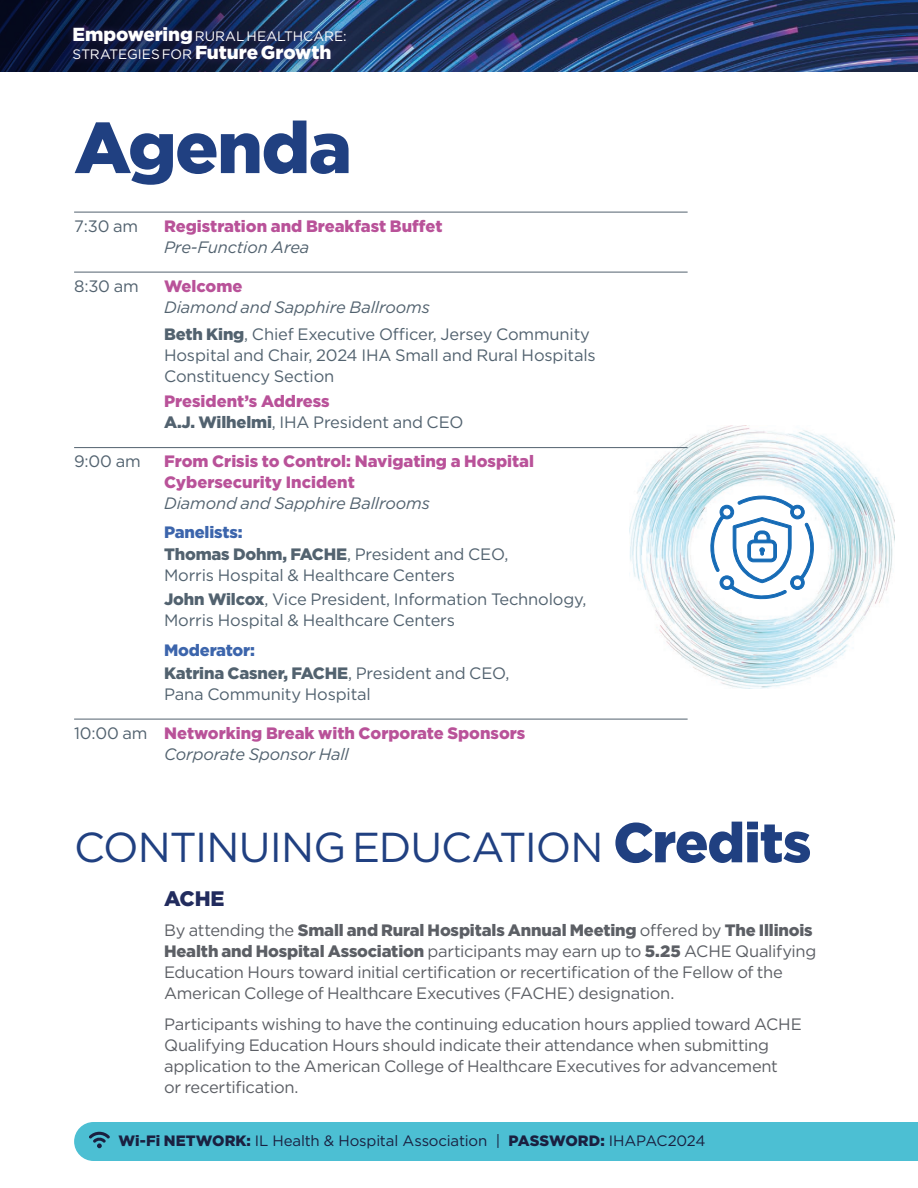
<style>
.page{position:relative;width:918px;height:1188px;background:#fff}
.page>*{position:absolute;margin:0;border:0;box-sizing:border-box;transform-origin:0 0}
.t1{font:900 72px "Gotham";letter-spacing:-.02em;color:#204081}
.t2{font:41.85px "Gotham";letter-spacing:-.02em;color:#204081}
.t3{font:900 21px "Gotham";color:#222c5e}
.t4{font:16.5px/21px "Gotham";letter-spacing:-.02em;color:#5c5f65}
.t5{font:16.5px/21px "Gotham";letter-spacing:-.01em;color:#52626f}
.t6{font:900 16.5px/21px "Gotham";color:#b95299}
.t7{font:900 16.5px/22.5px "Gotham";letter-spacing:-.01em;color:#52626f}
.t8{font:italic 16.5px "Gotham";letter-spacing:-.01em;color:#52626f}
.t9{font:15px "Gotham";letter-spacing:-.01em;color:#1a2040}
.t10{font:13.65px/18px "Gotham";color:#fff}
.s1{font-weight:900;font-size:18.9px}
.s2{font-style:italic}
.s3{font-weight:900}
.s4{font-weight:900;color:#b95299}
.s5{font-weight:900;color:#3c65ac}
.s6{color:#3c65ac}
.s7{font-weight:400}
.s8{font-weight:400;color:#52626f}
.s9{font-weight:400;font-style:italic;color:#52626f}
.s10{font-weight:900;font-size:55.8px}
</style>
<div class="page">
<img style="left:630px;top:425px;width:265px;height:263px">
<hr style="left:74px;top:212px;width:614px;height:1px;background:#52626f">
<hr style="left:74px;top:272px;width:614px;height:1px;background:#52626f">
<hr style="left:74px;top:447px;width:614px;height:1px;background:#52626f">
<hr style="left:74px;top:719px;width:614px;height:1px;background:#52626f">
<svg style="left:710px;top:496px;width:104px;height:103px"></svg>
<img style="left:0;top:0;width:918px;height:72px">
<div style="left:65px;top:19px;width:288px;height:48px;background:#322760;opacity:.6"></div>
<div style="left:74px;top:1122px;width:844px;height:39px;background:#4cbfd3"></div>
<p class="t10" style="left:73px;top:27px;width:275px"><span class="s1">Empowering</span> RURAL HEALTHCARE:<br>STRATEGIES FOR <span class="s1">Future Growth</span></p>
<h1 class="t1" style="left:74px;top:98px;width:279px">Agenda</h1>
<p class="t5" style="left:74px;top:215px;width:66px">7:30 am</p>
<p class="t6" style="left:164px;top:215px;width:280px">Registration and Breakfast Buffet</p>
<p class="t8" style="left:164px;top:236px;width:147px">Pre-Function Area</p>
<p class="t5" style="left:74px;top:275px;width:66px">8:30 am</p>
<p class="t6" style="left:164px;top:275px;width:80px">Welcome</p>
<p class="t5" style="left:164px;top:293px;width:427px;line-height:27px"><span class="s2">Diamond and Sapphire Ballrooms<br></span><span class="s3">Beth King</span>, Chief Executive Officer, Jersey Community</p>
<p class="t5" style="left:164px;top:344px;width:433px">Hospital and Chair, 2024 IHA Small and Rural Hospitals<br>Constituency Section</p>
<p class="t5" style="left:164px;top:391px;width:301px"><span class="s4">President’s Address<br></span><span class="s3">A.J. Wilhelmi</span>, IHA President and CEO</p>
<p class="t5" style="left:74px;top:451px;width:68px">9:00 am</p>
<p class="t6" style="left:164px;top:451px;width:372px">From Crisis to Control: Navigating a Hospital<br>Cybersecurity Incident</p>
<p class="t8" style="left:164px;top:493px;width:267px">Diamond and Sapphire Ballrooms</p>
<p class="t5" style="left:164px;top:520px;width:346px;line-height:22.5px"><span class="s5">Panelists:<br></span><span class="s3">Thomas Dohm, FACHE</span>, President and CEO,</p>
<p class="t5" style="left:164px;top:563px;width:424px;line-height:24px">Morris Hospital &amp; Healthcare Centers<br><span class="s3">John Wilcox</span>, Vice President, Information Technology,</p>
<p class="t5" style="left:164px;top:610px;width:292px">Morris Hospital &amp; Healthcare Centers</p>
<p class="t7" style="left:164px;top:639px;width:347px"><span class="s6">Moderator:<br></span>Katrina Casner, FACHE<span class="s7">, President and CEO,</span></p>
<p class="t5" style="left:164px;top:683px;width:208px">Pana Community Hospital</p>
<p class="t6" style="left:164px;top:722px;width:363px;text-indent:-90px"><span class="s8">10:00 am</span> Networking Break with Corporate Sponsors<br><span class="s9">Corporate Sponsor Hall</span></p>
<h2 class="t2" style="left:74px;top:821px;width:739px">CONTINUING EDUCATION <span class="s10">Credits</span></h2>
<p class="t3" style="left:164px;top:884px;width:62px">ACHE</p>
<p class="t4" style="left:164px;top:919px;width:654px">By attending the <span class="s3">Small and Rural Hospitals Annual Meeting</span> offered by <span class="s3">The Illinois Health and Hospital Association</span> participants may earn up to <span class="s3">5.25</span> ACHE Qualifying Education Hours toward initial certification or recertification of the Fellow of the American College of Healthcare Executives (FACHE) designation.</p>
<p class="t4" style="left:164px;top:1014px;width:639px">Participants wishing to have the continuing education hours applied toward ACHE Qualifying Education Hours should indicate their attendance when submitting application to the American College of Healthcare Executives for advancement<br>or recertification.</p>
<p class="t9" style="left:118px;top:1131px;width:589px"><span class="s3">Wi-Fi NETWORK:</span> IL Health &amp; Hospital Association | <span class="s3">PASSWORD:</span> IHAPAC2024</p>
</div>
